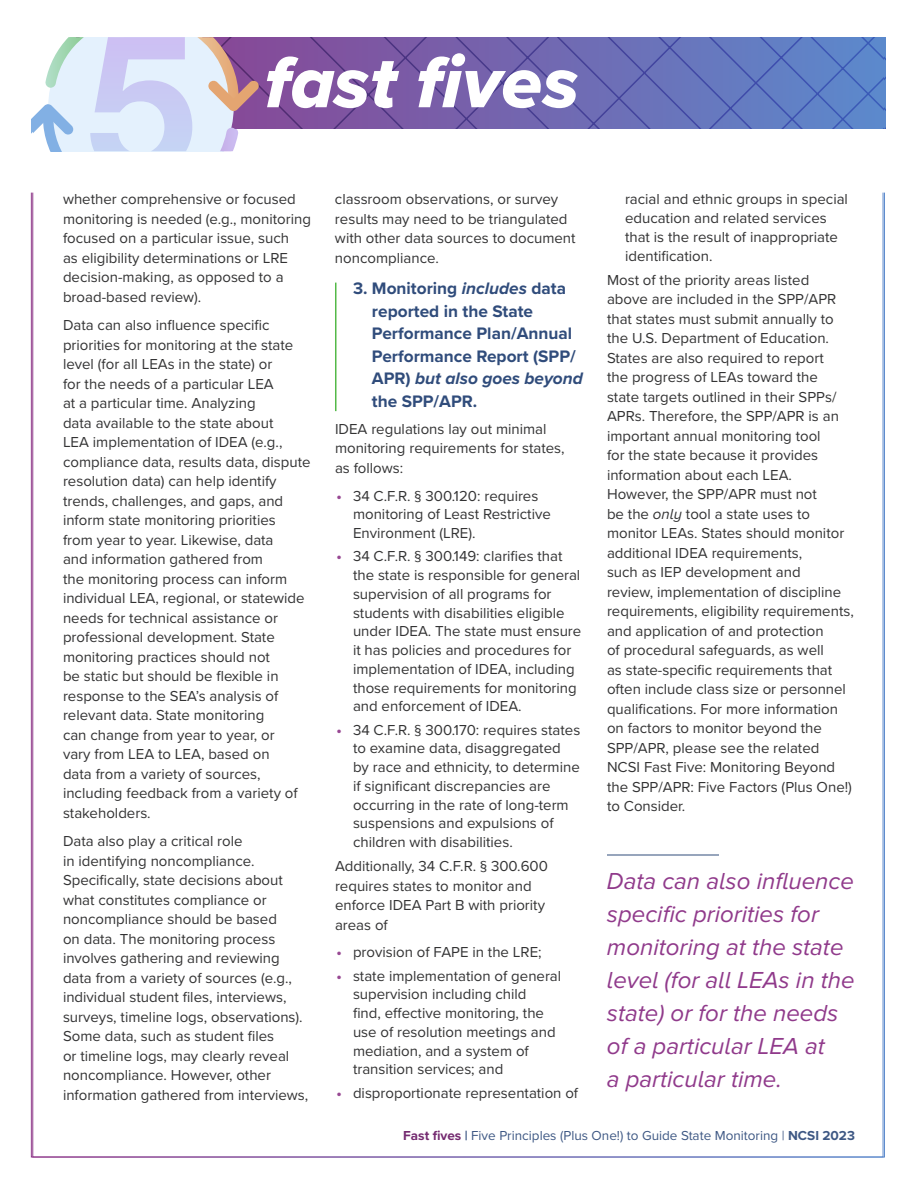
<style>
.page{position:relative;width:918px;height:1188px;background:#fff}
.page>*{position:absolute;margin:0;border:0;box-sizing:border-box;transform-origin:0 0}
.t1{font:75px "Proxima Nova Extrabld It";color:#fff}
.t2{font:italic 24px/33px "Proxima Nova A";color:#903a8b}
.t3{font:700 17.25px/22.5px "Proxima Nova";color:#304c7b}
.t4{font:15px/19.5px "Proxima Nova";color:#333334}
.t5{font:13.5px "Proxima Nova";color:#3e5884}
.s1{font-style:italic}
.s2{font-weight:700;color:#984893}
.s3{font-family:"Proxima Nova A";font-style:italic}
.s4{font-weight:700;color:#742a70}
.s5{font-weight:700}
</style>
<div class="page">
<svg style="left:261px;top:38px;width:623px;height:90px;background:#6d67b1"></svg>
<svg style="left:32px;top:37px;width:229px;height:114px;background:#d2d2e7"></svg>
<hr style="left:335px;top:283px;width:1px;height:128px;background:#54b948">
<hr style="left:607px;top:855px;width:112px;height:1px;background:#304c7b">
<h1 class="t1" style="left:266px;top:26px;width:316px">fast fives</h1>
<p class="t4" style="left:63px;top:189px;width:249px">whether comprehensive or focused monitoring is needed (e.g., monitoring focused on a particular issue, such<br>as eligibility determinations or LRE decision-making, as opposed to a broad-based review).</p>
<p class="t4" style="left:63px;top:315px;width:249px">Data can also influence specific priorities for monitoring at the state level (for all LEAs in the state) or<br>for the needs of a particular LEA<br>at a particular time. Analyzing<br>data available to the state about<br>LEA implementation of IDEA (e.g., compliance data, results data, dispute resolution data) can help identify trends, challenges, and gaps, and inform state monitoring priorities<br>from year to year. Likewise, data<br>and information gathered from<br>the monitoring process can inform individual LEA, regional, or statewide needs for technical assistance or professional development. State monitoring practices should not<br>be static but should be flexible in response to the SEA’s analysis of relevant data. State monitoring<br>can change from year to year, or<br>vary from LEA to LEA, based on<br>data from a variety of sources, including feedback from a variety of stakeholders.</p>
<p class="t4" style="left:63px;top:831px;width:247px">Data also play a critical role<br>in identifying noncompliance.<br>Specifically, state decisions about what constitutes compliance or noncompliance should be based<br>on data. The monitoring process involves gathering and reviewing data from a variety of sources (e.g., individual student files, interviews, surveys, timeline logs, observations).<br>Some data, such as student files<br>or timeline logs, may clearly reveal noncompliance. However, other information gathered from interviews,</p>
<p class="t4" style="left:335px;top:189px;width:242px">classroom observations, or survey results may need to be triangulated with other data sources to document noncompliance.</p>
<h2 class="t3" style="left:372px;top:277px;width:213px;text-indent:-19px">3. Monitoring <span class="s1">includes</span> data reported in the State<br>Performance Plan/Annual<br>Performance Report (SPP/<br>APR) <span class="s1">but also goes beyond </span>the SPP/APR.</h2>
<p class="t4" style="left:335px;top:419px;width:231px">IDEA regulations lay out minimal monitoring requirements for states, as follows:</p>
<p class="t4" style="left:353px;top:486px;width:199px;line-height:18.8px;text-indent:-16px"><span class="s2">•</span> 34 C.F.R. § 300.120: requires monitoring of Least Restrictive<br>Environment (LRE).</p>
<p class="t4" style="left:353px;top:546px;width:230px;line-height:18.8px;text-indent:-16px"><span class="s2">•</span> 34 C.F.R. § 300.149: clarifies that the state is responsible for general supervision of all programs for students with disabilities eligible under IDEA. The state must ensure it has policies and procedures for implementation of IDEA, including those requirements for monitoring and enforcement of IDEA.</p>
<p class="t4" style="left:353px;top:720px;width:229px;line-height:18.8px;text-indent:-16px"><span class="s2">•</span> 34 C.F.R. § 300.170: requires states to examine data, disaggregated by race and ethnicity, to determine if significant discrepancies are occurring in the rate of long-term suspensions and expulsions of children with disabilities.</p>
<p class="t4" style="left:335px;top:856px;width:214px">Additionally, 34 C.F.R. § 300.600 requires states to monitor and enforce IDEA Part B with priority areas of</p>
<p class="t4" style="left:337px;top:942px;width:207px"><span class="s2">•</span> provision of FAPE in the LRE;</p>
<p class="t4" style="left:353px;top:966px;width:210px;line-height:18.8px;text-indent:-16px"><span class="s2">•</span> state implementation of general supervision including child<br>find, effective monitoring, the use of resolution meetings and mediation, and a system of transition services; and</p>
<p class="t4" style="left:337px;top:1082px;width:243px"><span class="s2">•</span> disproportionate representation of</p>
<p class="t4" style="left:625px;top:189px;width:225px;line-height:18.8px">racial and ethnic groups in special education and related services that is the result of inappropriate identification.</p>
<p class="t4" style="left:607px;top:269px;width:248px">Most of the priority areas listed above are included in the SPP/APR that states must submit annually to the U.S. Department of Education.<br>States are also required to report<br>the progress of LEAs toward the state targets outlined in their SPPs/ APRs. Therefore, the SPP/APR is an important annual monitoring tool<br>for the state because it provides information about each LEA.<br>However, the SPP/APR must not<br>be the <span class="s3">only</span> tool a state uses to monitor LEAs. States should monitor additional IDEA requirements,<br>such as IEP development and<br>review, implementation of discipline requirements, eligibility requirements, and application of and protection<br>of procedural safeguards, as well<br>as state-specific requirements that often include class size or personnel qualifications. For more information on factors to monitor beyond the SPP/APR, please see the related NCSI Fast Five: Monitoring Beyond the SPP/APR: Five Factors (Plus One!) to Consider.</p>
<p class="t2" style="left:607px;top:864px;width:249px">Data can also influence specific priorities for monitoring at the state level (for all LEAs in the state) or for the needs of a particular LEA at<br>a particular time.</p>
<p class="t5" style="left:403px;top:1126px;width:453px"><span class="s4">Fast fives</span> <span class="s5">|</span> Five Principles (Plus One!) to Guide State Monitoring | <span class="s5">NCSI 2023</span></p>
</div>
